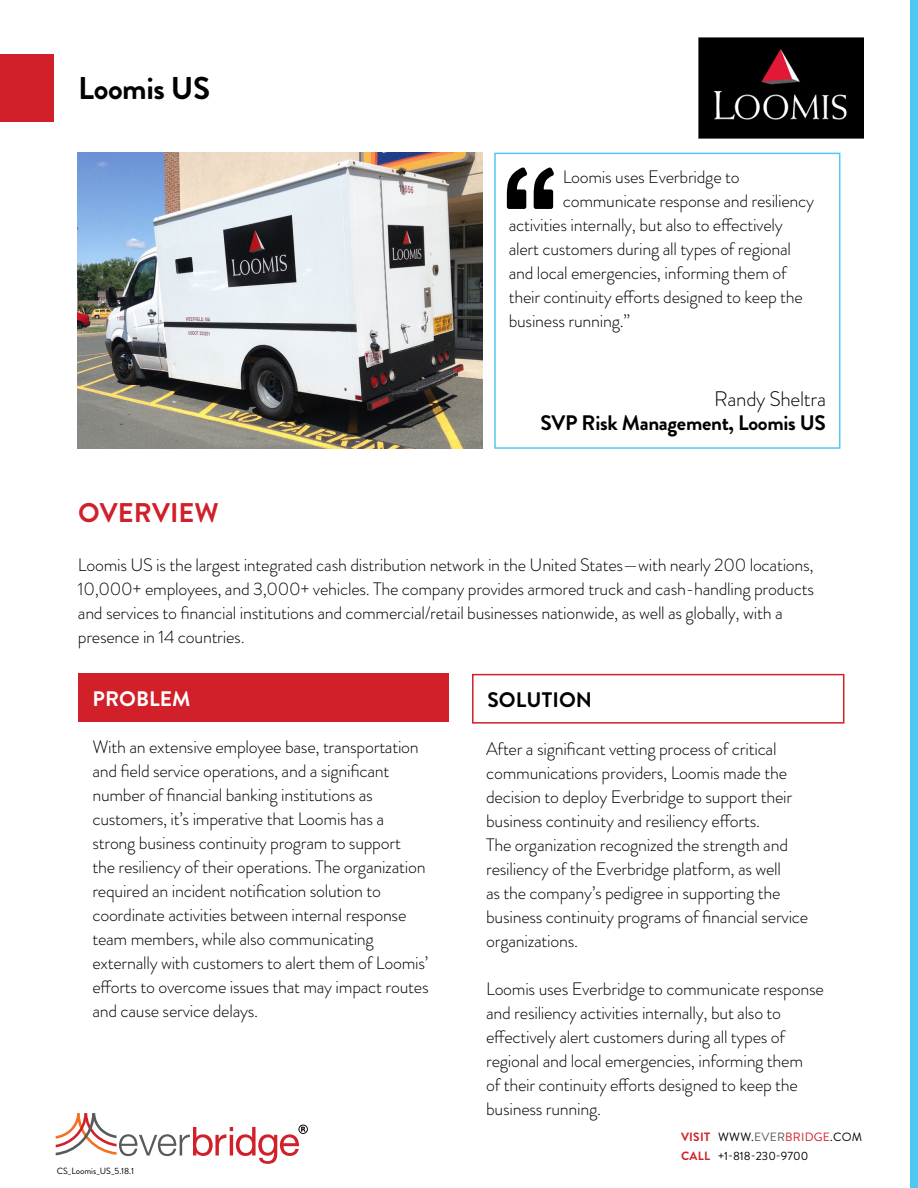
<style>
.page{position:relative;width:918px;height:1188px;background:#fff}
.page>*{position:absolute;margin:0;border:0;box-sizing:border-box;transform-origin:0 0}
.t1{font:700 31.5px "Brandon Grotesque";letter-spacing:-.015em;color:#000101}
.t2{font:700 27px "Brandon Grotesque";letter-spacing:.005em;color:#d1202a}
.t3{font:700 21px "Brandon Grotesque";letter-spacing:-.015em;color:#000}
.t4{font:300 21px "Brandon Grotesque";letter-spacing:-.015em;color:#000}
.t5{font:700 21px "Brandon Grotesque";letter-spacing:.005em;color:#000101}
.t6{font:700 21px "Brandon Grotesque";letter-spacing:.005em;color:#fff}
.t7{font:300 18px/24px "Brandon Grotesque";letter-spacing:-.015em;color:#000101}
.t8{font:300 18px "Brandon Grotesque";letter-spacing:-.015em;color:#000}
.t9{font:12px/18.9px "Brandon Grotesque";letter-spacing:.02em;color:#000101}
.t10{font:9px "Brandon Grotesque";color:#000}
.s1{font-weight:700;color:#d1202a}
.s2{color:#585959}
.s3{color:#d1202a}
</style>
<div class="page">
<div style="left:0;top:54px;width:54px;height:67px;background:#d1202a"></div>
<img style="left:78px;top:153px;width:405px;height:296px">
<div style="left:494px;top:153px;width:346px;height:296px;border:2px solid #4fc9f1"></div>
<svg style="left:507px;top:167px;width:20px;height:42px"></svg>
<svg style="left:534px;top:167px;width:20px;height:42px"></svg>
<div style="left:78px;top:674px;width:371px;height:48px;background:#d1202a"></div>
<div style="left:472px;top:674px;width:372px;height:50px;border:2px solid #d1202a"></div>
<div style="left:910px;top:0;width:8px;height:1188px;background:#4fc9f1"></div>
<img style="left:698px;top:37px;width:166px;height:102px">
<svg style="left:56px;top:1113px;width:252px;height:51px"></svg>
<h1 class="t1" style="left:78px;top:66px;width:133px">Loomis US</h1>
<h2 class="t2" style="left:78px;top:494px;width:142px">OVERVIEW</h2>
<p class="t8" style="left:563px;top:165px;width:178px">Loomis uses Everbridge to</p>
<p class="t8" style="left:563px;top:189px;width:253px">communicate response and resiliency</p>
<p class="t8" style="left:509px;top:213px;width:276px">activities internally, but also to effectively</p>
<p class="t8" style="left:509px;top:237px;width:284px">alert customers during all types of regional</p>
<p class="t8" style="left:509px;top:261px;width:280px">and local emergencies, informing them of</p>
<p class="t8" style="left:509px;top:285px;width:296px">their continuity efforts designed to keep the</p>
<p class="t8" style="left:509px;top:309px;width:123px">business running.”</p>
<p class="t4" style="left:714px;top:384px;width:113px">Randy Sheltra</p>
<p class="t3" style="left:541px;top:408px;width:287px">SVP Risk Management, Loomis US</p>
<p class="t7" style="left:78px;top:553px;width:738px">Loomis US is the largest integrated cash distribution network in the United States—with nearly 200 locations, 10,000+ employees, and 3,000+ vehicles. The company provides armored truck and cash-handling products and services to financial institutions and commercial/retail businesses nationwide, as well as globally, with a presence in 14 countries.</p>
<p class="t6" style="left:93px;top:684px;width:100px">PROBLEM</p>
<p class="t7" style="left:92px;top:735px;width:338px">With an extensive employee base, transportation and field service operations, and a significant number of financial banking institutions as customers, it’s imperative that Loomis has a strong business continuity program to support<br>the resiliency of their operations. The organization required an incident notification solution to coordinate activities between internal response team members, while also communicating externally with customers to alert them of Loomis’ efforts to overcome issues that may impact routes and cause service delays.</p>
<p class="t10" style="left:57px;top:1164px;width:79px">CS_Loomis_US_5.18.1</p>
<p class="t5" style="left:487px;top:686px;width:106px">SOLUTION</p>
<p class="t7" style="left:486px;top:737px;width:324px">After a significant vetting process of critical communications providers, Loomis made the decision to deploy Everbridge to support their business continuity and resiliency efforts.<br>The organization recognized the strength and resiliency of the Everbridge platform, as well<br>as the company’s pedigree in supporting the business continuity programs of financial service organizations.</p>
<p class="t7" style="left:486px;top:976px;width:339px">Loomis uses Everbridge to communicate response and resiliency activities internally, but also to effectively alert customers during all types of regional and local emergencies, informing them<br>of their continuity efforts designed to keep the business running.</p>
<p class="t9" style="left:681px;top:1128px;width:183px"><span class="s1">VISIT</span> WWW.<span class="s2">EVER</span><span class="s3">BRIDGE</span>.COM<br><span class="s1">CALL</span> +1-818-230-9700</p>
</div>
